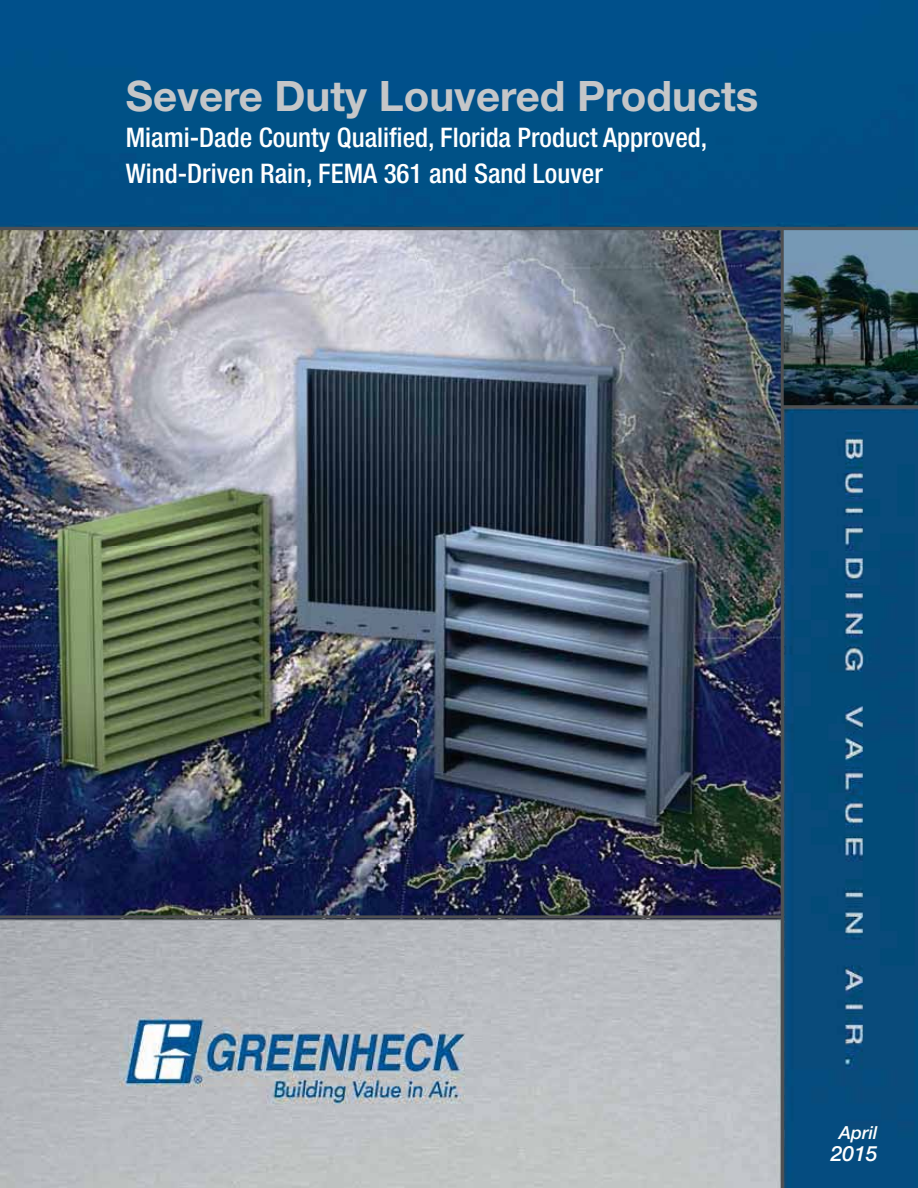
<style>
.page{position:relative;width:918px;height:1188px;background:#fff}
.page>*{position:absolute;margin:0;border:0;box-sizing:border-box;transform-origin:0 0}
.t1{font:700 42px "Helvetica Neue LT Std";color:#c5c6c8}
.t2{font:500 condensed 27px/36px "Helvetica Neue LT Std";color:#fff}
.t3{font:italic 500 21px "Helvetica Neue LT Std";color:#fff}
.t4{font:italic 500 18px "Helvetica Neue LT Std";color:#fff}
</style>
<div class="page">
<img style="left:0;top:0;width:918px;height:1188px">
<img style="left:0;top:230px;width:781px;height:685px">
<hr style="left:0;top:915px;width:782px;height:3px;background:#4f5052">
<img style="left:784px;top:230px;width:134px;height:175px">
<hr style="left:781px;top:227px;width:3px;height:961px;background:#4f5052">
<hr style="left:783px;top:405px;width:135px;height:3px;background:#4f5052">
<hr style="left:0;top:227px;width:918px;height:3px;background:#4f5052">
<h1 class="t1" style="left:126px;top:81px;width:634px">Severe Duty Louvered Products</h1>
<p class="t2" style="left:126px;top:122px;width:583px">Miami-Dade County Qualified, Florida Product Approved,<br>Wind-Driven Rain, FEMA 361 and Sand Louver</p>
<p class="t4" style="left:839px;top:1126px;width:40px">April</p>
<p class="t3" style="left:831px;top:1146px;width:48px">2015</p>
</div>
